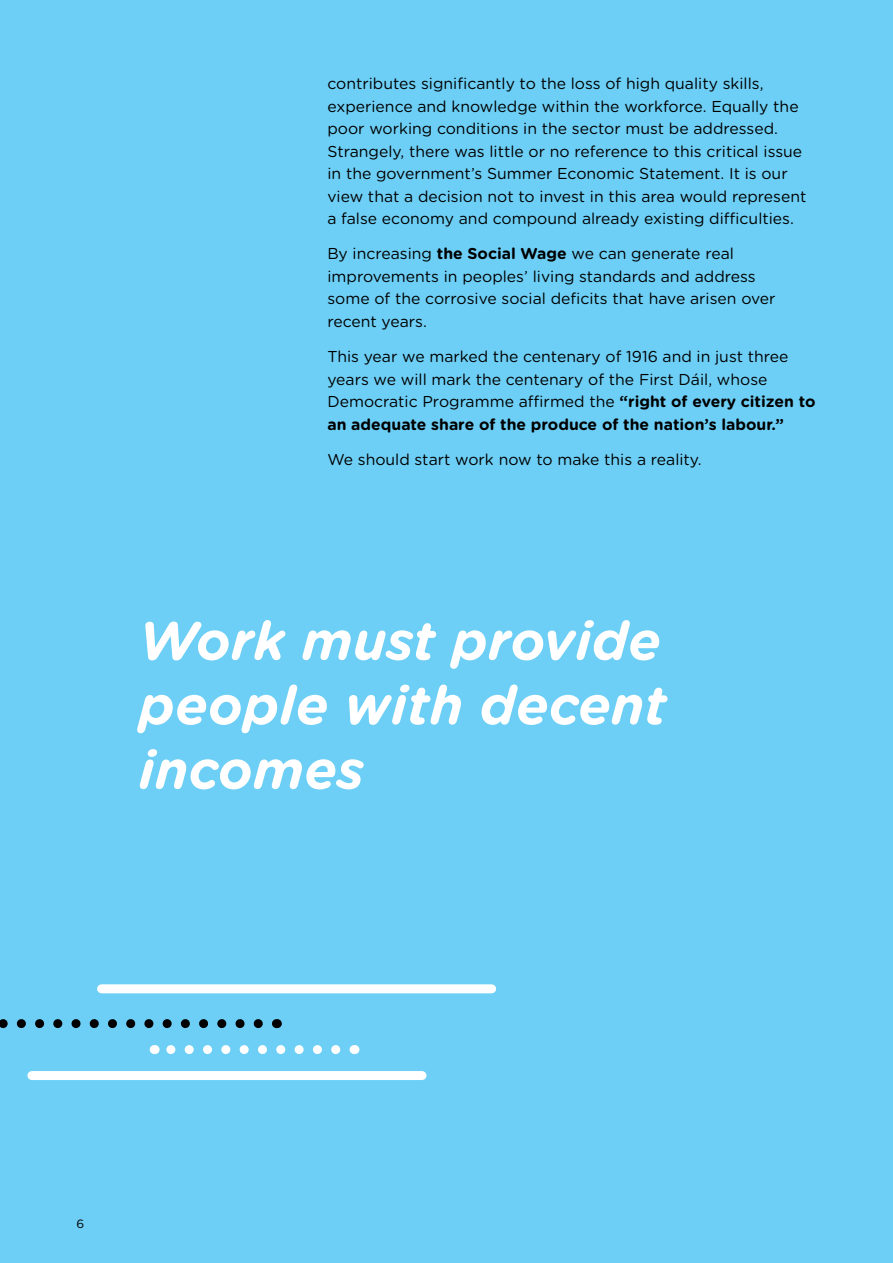
<style>
.page{position:relative;width:893px;height:1263px;background:#6dcff6}
.page>*{position:absolute;margin:0;border:0;box-sizing:border-box;transform-origin:0 0}
.t1{font:italic 700 54px/64.5px "Gotham Rounded";color:#fff;text-align:justify}
.t2{font:15.75px/22.5px "Gotham Rounded";color:#000}
.t3{font:12px "Gotham Rounded";color:#000}
.s1{font-weight:700}
</style>
<div class="page">
<svg style="left:0;top:1019px;width:258px;height:9px"></svg>
<div style="left:32px;top:1071px;width:390px;height:9px;background:#fff"></div>
<div style="left:102px;top:984px;width:390px;height:9px;background:#fff"></div>
<svg style="left:166px;top:1045px;width:170px;height:9px"></svg>
<p class="t2" style="left:327px;top:72px;width:480px">contributes significantly to the loss of high quality skills, experience and knowledge within the workforce. Equally the poor working conditions in the sector must be addressed.<br>Strangely, there was little or no reference to this critical issue in the government’s Summer Economic Statement. It is our view that a decision not to invest in this area would represent a false economy and compound already existing difficulties.</p>
<p class="t2" style="left:327px;top:242px;width:450px">By increasing <span class="s1">the Social Wage</span> we can generate real improvements in peoples’ living standards and address some of the corrosive social deficits that have arisen over recent years.</p>
<p class="t2" style="left:327px;top:345px;width:490px">This year we marked the centenary of 1916 and in just three years we will mark the centenary of the First Dáil, whose Democratic Programme affirmed the <span class="s1">“right of every citizen to an adequate share of the produce of the nation’s labour.”</span></p>
<p class="t2" style="left:327px;top:447px;width:376px">We should start work now to make this a reality.</p>
<h1 class="t1" style="left:139px;top:606px;width:530px">Work must provide people with decent incomes</h1>
<p class="t3" style="left:77px;top:1215px;width:9px">6</p>
</div>
